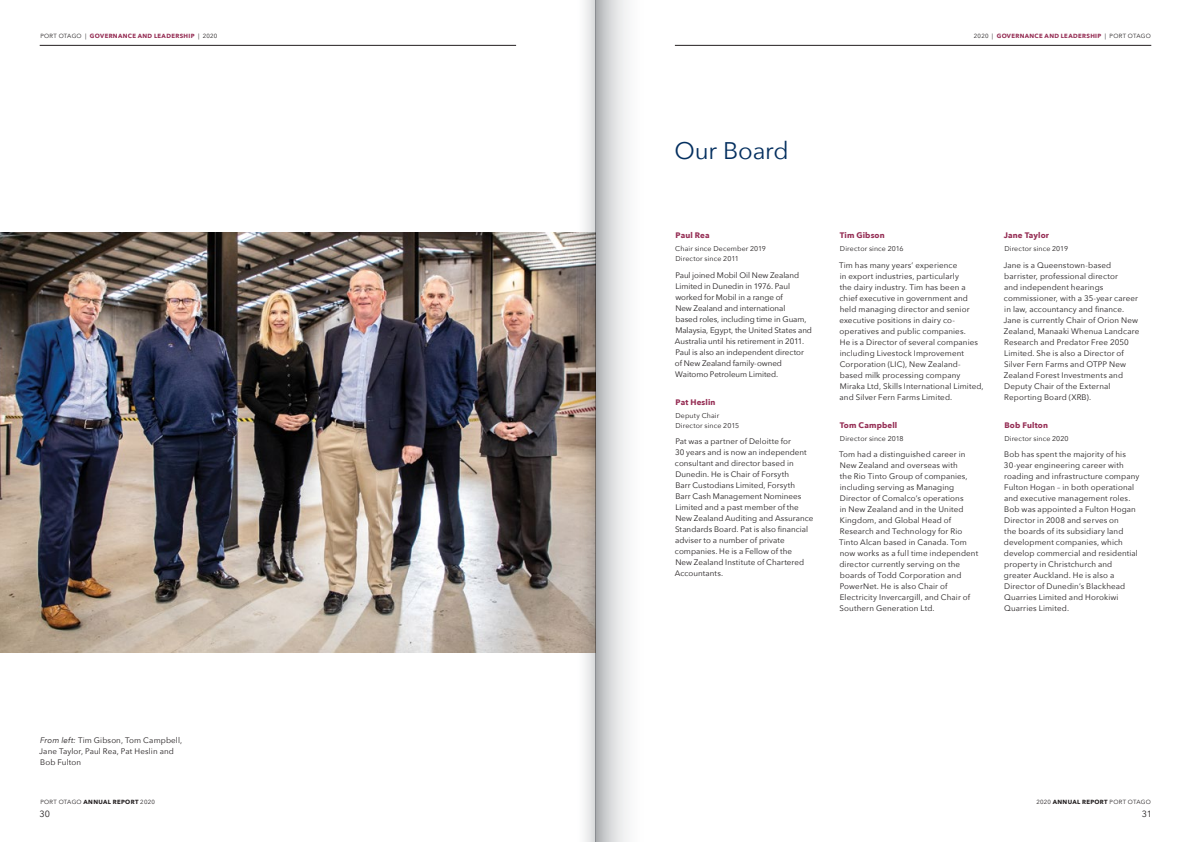
<style>
.page{position:relative;width:1191px;height:842px;background:#fff}
.page>*{position:absolute;margin:0;border:0;box-sizing:border-box;transform-origin:0 0}
.t1{font:24px "Avenir Next";letter-spacing:-.01em;color:#042f5f}
.t2{font:9px "Avenir Next";color:#231f20}
.t3{font:8px/11px "Avenir Next";letter-spacing:.01em;color:#231f20}
.t4{font:700 8px "Avenir Next";letter-spacing:.02em;color:#952d54}
.t5{font:7px/10px "Avenir Next";letter-spacing:.02em;color:#231f20}
.t6{font:700 6px "Avenir Next";letter-spacing:.055em;color:#952d54}
.t7{font:6px "Avenir Next";letter-spacing:.04em;color:#231f20}
.s1{font-weight:400;color:#231f20}
.s2{font-style:italic}
.s3{font-weight:700}
</style>
<div class="page">
<img style="left:0;top:232px;width:573px;height:420px">
<hr style="left:40px;top:45px;width:476px;height:1px;background:#231f20">
<hr style="left:675px;top:45px;width:476px;height:1px;background:#231f20">
<svg style="left:595px;top:0;width:33px;height:842px;background:#cecfd0"></svg>
<svg style="left:573px;top:0;width:22px;height:842px"></svg>
<p class="t6" style="left:40px;top:31px;width:179px"><span class="s1">PORT OTAGO |</span> GOVERNANCE AND LEADERSHIP <span class="s1">| 2020</span></p>
<p class="t6" style="left:974px;top:31px;width:179px"><span class="s1">2020 |</span> GOVERNANCE AND LEADERSHIP <span class="s1">| PORT OTAGO</span></p>
<p class="t3" style="left:39px;top:734px;width:144px"><span class="s2">From left:</span> Tim Gibson, Tom Campbell,<br>Jane Taylor, Paul Rea, Pat Heslin and<br>Bob Fulton</p>
<h1 class="t1" style="left:674px;top:130px;width:116px">Our Board</h1>
<p class="t4" style="left:675px;top:228px;width:36px">Paul Rea</p>
<p class="t5" style="left:675px;top:243px;width:92px">Chair since December 2019<br>Director since 2011</p>
<p class="t3" style="left:675px;top:269px;width:139px">Paul joined Mobil Oil New Zealand Limited in Dunedin in 1976. Paul worked for Mobil in a range of<br>New Zealand and international<br>based roles, including time in Guam, Malaysia, Egypt, the United States and Australia until his retirement in 2011.<br>Paul is also an independent director of New Zealand family-owned Waitomo Petroleum Limited.</p>
<p class="t4" style="left:675px;top:395px;width:42px">Pat Heslin</p>
<p class="t5" style="left:675px;top:410px;width:65px">Deputy Chair<br>Director since 2015</p>
<p class="t3" style="left:675px;top:435px;width:140px">Pat was a partner of Deloitte for<br>30 years and is now an independent consultant and director based in<br>Dunedin. He is Chair of Forsyth<br>Barr Custodians Limited, Forsyth<br>Barr Cash Management Nominees<br>Limited and a past member of the<br>New Zealand Auditing and Assurance<br>Standards Board. Pat is also financial adviser to a number of private companies. He is a Fellow of the<br>New Zealand Institute of Chartered<br>Accountants.</p>
<p class="t4" style="left:839px;top:228px;width:47px">Tim Gibson</p>
<p class="t5" style="left:840px;top:243px;width:65px">Director since 2016</p>
<p class="t3" style="left:839px;top:259px;width:146px">Tim has many years’ experience<br>in export industries, particularly<br>the dairy industry. Tim has been a chief executive in government and held managing director and senior executive positions in dairy co&shy;operatives and public companies.<br>He is a Director of several companies including Livestock Improvement Corporation (LIC), New Zealand&shy;based milk processing company Miraka Ltd, Skills International Limited, and Silver Fern Farms Limited.</p>
<p class="t4" style="left:839px;top:418px;width:59px">Tom Campbell</p>
<p class="t5" style="left:840px;top:433px;width:65px">Director since 2018</p>
<p class="t3" style="left:839px;top:448px;width:141px">Tom had a distinguished career in<br>New Zealand and overseas with<br>the Rio Tinto Group of companies, including serving as Managing<br>Director of Comalco’s operations<br>in New Zealand and in the United<br>Kingdom, and Global Head of<br>Research and Technology for Rio<br>Tinto Alcan based in Canada. Tom now works as a full time independent director currently serving on the boards of Todd Corporation and<br>PowerNet. He is also Chair of<br>Electricity Invercargill, and Chair of<br>Southern Generation Ltd.</p>
<p class="t4" style="left:1003px;top:228px;width:47px">Jane Taylor</p>
<p class="t5" style="left:1004px;top:243px;width:65px">Director since 2019</p>
<p class="t3" style="left:1003px;top:259px;width:137px">Jane is a Queenstown-based barrister, professional director<br>and independent hearings commissioner, with a 35-year career in law, accountancy and finance.<br>Jane is currently Chair of Orion New<br>Zealand, Manaaki Whenua Landcare<br>Research and Predator Free 2050<br>Limited. She is also a Director of<br>Silver Fern Farms and OTPP New<br>Zealand Forest Investments and<br>Deputy Chair of the External<br>Reporting Board (XRB).</p>
<p class="t4" style="left:1004px;top:418px;width:45px">Bob Fulton</p>
<p class="t5" style="left:1004px;top:433px;width:66px">Director since 2020</p>
<p class="t3" style="left:1004px;top:448px;width:137px">Bob has spent the majority of his<br>30-year engineering career with roading and infrastructure company<br>Fulton Hogan – in both operational and executive management roles.<br>Bob was appointed a Fulton Hogan<br>Director in 2008 and serves on<br>the boards of its subsidiary land development companies, which develop commercial and residential property in Christchurch and greater Auckland. He is also a<br>Director of Dunedin’s Blackhead<br>Quarries Limited and Horokiwi<br>Quarries Limited.</p>
<p class="t7" style="left:40px;top:796px;width:116px">PORT OTAGO <span class="s3">ANNUAL REPORT</span> 2020</p>
<p class="t7" style="left:1036px;top:796px;width:116px">2020 <span class="s3">ANNUAL REPORT</span> PORT OTAGO</p>
<p class="t2" style="left:40px;top:806px;width:12px">30</p>
<p class="t2" style="left:1141px;top:806px;width:12px">31</p>
</div>
